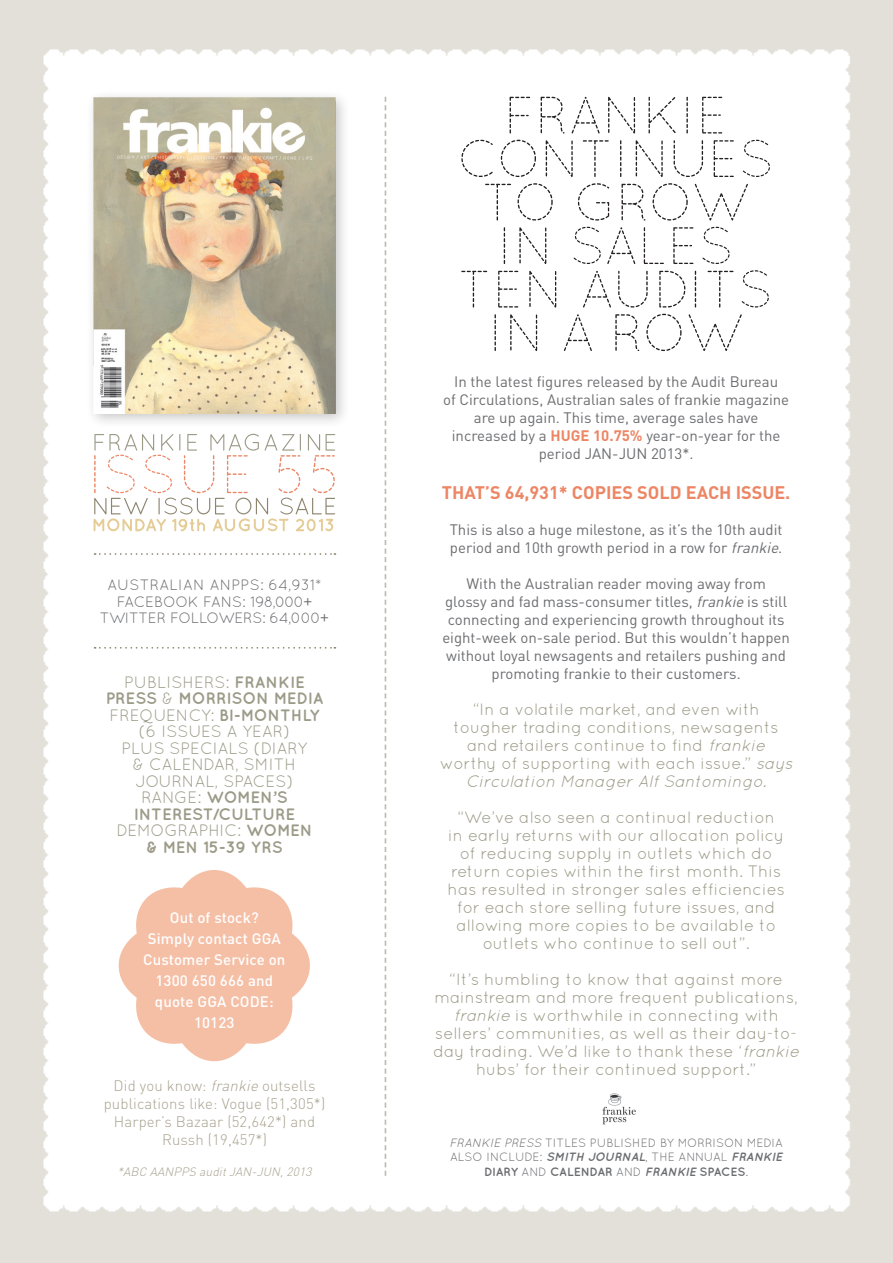
<style>
.page{position:relative;width:893px;height:1263px;background:#e2e0d9}
.page>*{position:absolute;margin:0;border:0;box-sizing:border-box;transform-origin:0 0}
.t1{font:52.5px/43.5px "Quicksand Dash";color:#231f20;text-align:center}
.t2{font:700 18px "DIN";color:#ec8664}
.t3{font:16.5px/18px "Quicksand";color:#9c9b88;text-align:center}
.t4{font:700 16.5px/16.5px "Quicksand";color:#9c9b88;text-align:center}
.t5{font:15px/18px "DIN";color:#6c6d70;text-align:center}
.t6{font:300 15px/18px "DIN";letter-spacing:.01em;color:#a9a28f;text-align:center}
.t7{font:500 15px/21px "DIN";letter-spacing:.01em;color:#fff;text-align:center}
.t8{font:15px "Quicksand";letter-spacing:-.01em;color:#6c6d70}
.t9{font:15px "Quicksand";letter-spacing:.02em;color:#6c6d70}
.t10{font:12px/14.4px "Quicksand";color:#6c6d70;text-align:center}
.t11{font:italic 300 12px "DIN";color:#a9a28f}
.s1{font-weight:400}
.s2{font-weight:700}
.s3{font-style:italic}
.s4{font-weight:700;color:#ec8664}
.s5{font-weight:700;font-style:italic}
</style>
<div class="page">
<div style="left:43px;top:49px;width:807px;height:1163px;background:#fff"></div>
<div style="left:85px;top:90px;width:265px;height:339px;background:#231f20;opacity:.25"></div>
<img style="left:94px;top:98px;width:241px;height:316px">
<svg style="left:385px;top:97px;width:1px;height:1079px"></svg>
<svg style="left:94px;top:434px;width:241px;height:97px;background:#f7f3ef"></svg>
<svg style="left:95px;top:553px;width:240px;height:2px"></svg>
<svg style="left:95px;top:647px;width:240px;height:2px"></svg>
<svg style="left:113px;top:864px;width:203px;height:203px;background:#f8d6c6"></svg>
<img style="left:581px;top:1082px;width:69px;height:49px">
<p class="t9" style="left:107px;top:576px;width:216px">AUSTRALIAN ANPPS: 64,931*</p>
<p class="t8" style="left:117px;top:593px;width:197px">FACEBOOK FANS: 198,000+</p>
<p class="t8" style="left:100px;top:609px;width:231px">TWITTER FOLLOWERS: 64,000+</p>
<p class="t4" style="left:106px;top:673px;width:219px"><span class="s1">PUBLISHERS:</span> FRANKIE<br>PRESS <span class="s1">&amp;</span> MORRISON MEDIA</p>
<p class="t3" style="left:110px;top:706px;width:211px;line-height:16.5px">FREQUENCY: <span class="s2">BI-MONTHLY </span>(6 ISSUES A YEAR)<br>PLUS SPECIALS (DIARY<br>&amp; CALENDAR, SMITH<br>JOURNAL, SPACES)</p>
<p class="t4" style="left:134px;top:789px;width:163px"><span class="s1">RANGE:</span> WOMEN’S<br>INTEREST/CULTURE</p>
<p class="t4" style="left:116px;top:822px;width:198px"><span class="s1">DEMOGRAPHIC:</span> WOMEN &amp; MEN 15-39 YRS</p>
<p class="t7" style="left:143px;top:907px;width:144px">Out of stock?<br>Simply contact GGA<br>Customer Service on<br>1300 650 666 and quote GGA CODE:<br>10123</p>
<p class="t6" style="left:104px;top:1076px;width:223px">Did you know: <span class="s3">frankie</span> outsells publications like: Vogue (51,305*)<br>Harper’s Bazaar (52,642*) and<br>Russh (19,457*)</p>
<p class="t11" style="left:117px;top:1164px;width:199px">*ABC AANPPS auditJAN-JUN,2013</p>
<p class="t1" style="left:458px;top:96px;width:318px">FRANKIE<br>CONTINUES<br>TO GROW<br>IN SALES<br>TEN AUDITS<br>IN A ROW</p>
<p class="t5" style="left:443px;top:373px;width:347px">In the latest figures released by the Audit Bureau<br>of Circulations, Australian sales of frankie magazine are up again. This time, average sales have increased by a <span class="s4">HUGE 10.75%</span> year-on-year for the period JAN-JUN 2013*.</p>
<p class="t2" style="left:442px;top:481px;width:350px">THAT’S 64,931* COPIES SOLD EACH ISSUE.</p>
<p class="t5" style="left:450px;top:520px;width:334px;text-align:left">This is also a huge milestone, as it’s the 10th audit period and 10th growth period in a row for <span class="s3">frankie</span>.</p>
<p class="t5" style="left:442px;top:574px;width:349px">With the Australian reader moving away from<br>glossy and fad mass-consumer titles, <span class="s3">frankie</span> is still connecting and experiencing growth throughout its eight-week on-sale period. But this wouldn’t happen without loyal newsagents and retailers pushing and promoting frankie to their customers.</p>
<p class="t3" style="left:440px;top:700px;width:358px">“In a volatile market, and even with<br>tougher trading conditions, newsagents and retailers continue to find <span class="s3">frankie </span>worthy of supporting with each issue.” <span class="s3">says Circulation Manager Alf Santomingo.</span></p>
<p class="t3" style="left:447px;top:808px;width:339px">“We’ve also seen a continual reduction<br>in early returns with our allocation policy of reducing supply in outlets which do return copies within the first month. This has resulted in stronger sales efficiencies for each store selling future issues, and allowing more copies to be available to outlets who continue to sell out”.</p>
<p class="t3" style="left:433px;top:970px;width:371px">“It’s humbling to know that against more mainstream and more frequent publications, <span class="s3">frankie</span> is worthwhile in connecting with sellers’ communities, as well as their day-to&shy;day trading. We’d like to thank these ‘<span class="s3">frankie </span>hubs’ for their continued support.”</p>
<p class="t10" style="left:449px;top:1135px;width:337px"><span class="s3">FRANKIE PRESS</span> TITLES PUBLISHED BY MORRISON MEDIA<br>ALSO INCLUDE: <span class="s5">SMITH JOURNAL</span>, THE ANNUAL <span class="s5">FRANKIE<br></span><span class="s2">DIARY</span> AND <span class="s2">CALENDAR</span> AND <span class="s5">FRANKIE</span> <span class="s2">SPACES</span>.</p>
</div>
